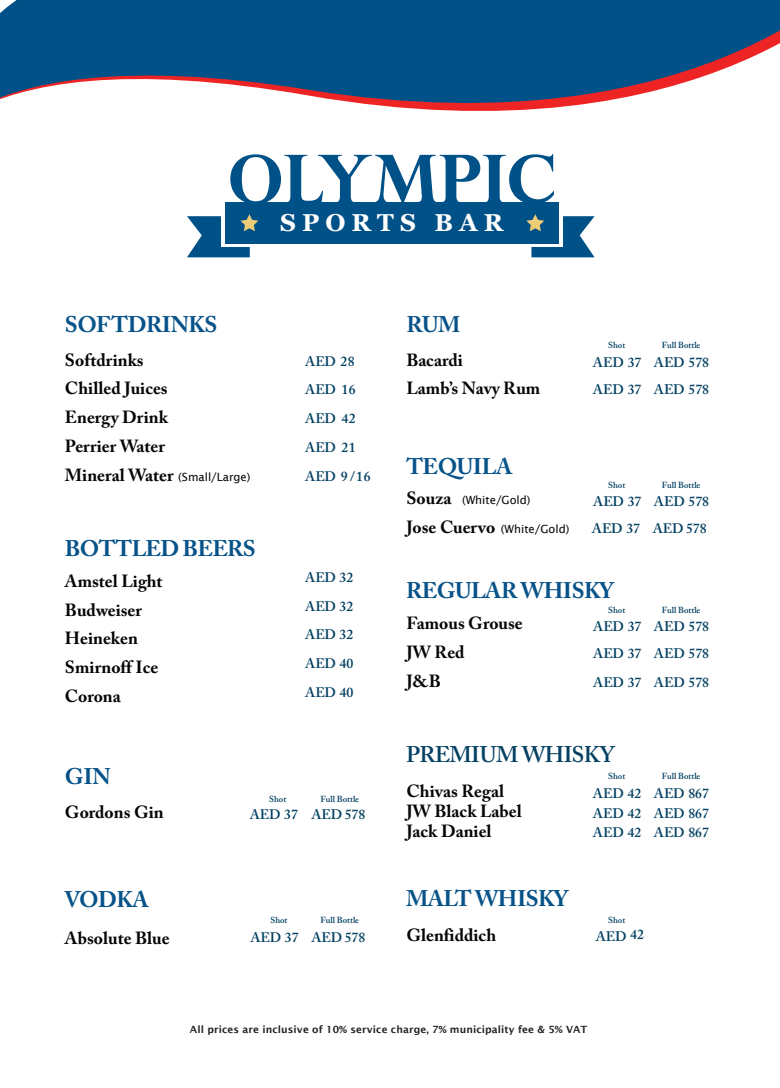
<style>
.page{position:relative;width:780px;height:1088px;background:#fff}
.page>*{position:absolute;margin:0;border:0;box-sizing:border-box;transform-origin:0 0}
.t1{font:700 67.62px "Perpetua Titling";color:#005187}
.t2{font:700 24.5px "Vani";letter-spacing:.25em;color:#fff}
.t3{font:700 22.5px "Adobe Caslon Pro";letter-spacing:-.025em;color:#075389}
.t4{font:600 22.5px "Adobe Caslon Pro";letter-spacing:-.025em;color:#034062}
.t5{font:700 17.5px/28.8px "Adobe Caslon Pro";color:#050504}
.t6{font:700 17.5px/28.8px "Adobe Caslon Pro";color:#040504}
.t7{font:600 13.75px/28.8px "Adobe Caslon Pro";color:#034062;text-align:justify}
.t8{font:11.25px "Lucida Sans";color:#050504}
.t9{font:600 10px "Lucida Sans";letter-spacing:.01em;color:#211e1e}
.t10{font:600 8.75px "Adobe Caslon Pro";color:#034062}
</style>
<div class="page">
<svg style="left:0;top:0;width:780px;height:111px;fill:#005187"></svg>
<div style="left:226px;top:203px;width:333px;height:41px;background:#005187"></div>
<svg style="left:187px;top:214px;width:71px;height:44px"></svg>
<svg style="left:526px;top:214px;width:68px;height:44px"></svg>
<h1 class="t1" style="left:228px;top:137px;width:329px">Olympic</h1>
<h2 class="t2" style="left:280px;top:208px;width:225px">SPORTS BAR</h2>
<h3 class="t3" style="left:65px;top:311px;width:154px">SOFTDRINKS</h3>
<p class="t5" style="left:65px;top:345px;width:110px">Softdrinks<br>Chilled Juices<br>Energy Drink<br>Perrier Water<br>Mineral Water</p>
<p class="t8" style="left:178px;top:470px;width:74px">(Small/Large)</p>
<h3 class="t3" style="left:65px;top:535px;width:192px">BOTTLED BEERS</h3>
<p class="t7" style="left:305px;top:346px;width:67px;text-align:left">AED 28<br>AED 16<br>AED 42<br>AED 21<br>AED 9/16</p>
<h3 class="t3" style="left:406px;top:311px;width:56px">RUM</h3>
<p class="t6" style="left:406px;top:345px;width:135px">Bacardi<br>Lamb’s Navy Rum</p>
<p class="t10" style="left:608px;top:340px;width:19px">Shot</p>
<p class="t10" style="left:662px;top:340px;width:40px">Full Bottle</p>
<p class="t7" style="left:593px;top:348px;width:118px;line-height:27.5px">AED 37 AED 578<br>AED 37 AED 578</p>
<h3 class="t3" style="left:406px;top:453px;width:107px">TEQUILA</h3>
<p class="t6" style="left:406px;top:484px;width:47px">Souza</p>
<p class="t5" style="left:406px;top:513px;width:90px">Jose Cuervo</p>
<p class="t8" style="left:462px;top:494px;width:70px">(White/Gold)</p>
<p class="t8" style="left:501px;top:523px;width:70px">(White/Gold)</p>
<p class="t10" style="left:608px;top:480px;width:19px">Shot</p>
<p class="t10" style="left:662px;top:480px;width:40px">Full Bottle</p>
<p class="t7" style="left:593px;top:486px;width:117px">AED 37 AED 578</p>
<p class="t7" style="left:591px;top:514px;width:116px">AED 37 AED 578</p>
<p class="t5" style="left:65px;top:566px;width:99px">Amstel Light<br>Budweiser<br>Heineken<br>Smirnoff Ice<br>Corona</p>
<p class="t7" style="left:305px;top:563px;width:50px">AED 32<br>AED 32<br>AED 32<br>AED 40<br>AED 40</p>
<h3 class="t3" style="left:406px;top:577px;width:209px">REGULAR WHISKY</h3>
<p class="t6" style="left:406px;top:609px;width:118px">Famous Grouse<br>JW Red<br>J&amp;B</p>
<p class="t10" style="left:608px;top:605px;width:19px">Shot</p>
<p class="t10" style="left:662px;top:605px;width:40px">Full Bottle</p>
<p class="t7" style="left:593px;top:612px;width:117px;line-height:28px">AED 37 AED 578<br>AED 37 AED 578<br>AED 37 AED 578</p>
<h3 class="t4" style="left:406px;top:741px;width:210px">PREMIUM WHISKY</h3>
<h3 class="t3" style="left:65px;top:763px;width:47px">GIN</h3>
<p class="t5" style="left:65px;top:798px;width:100px">Gordons Gin</p>
<p class="t10" style="left:269px;top:794px;width:19px">Shot</p>
<p class="t10" style="left:320px;top:794px;width:40px">Full Bottle</p>
<p class="t7" style="left:250px;top:800px;width:117px">AED 37 AED 578</p>
<p class="t6" style="left:406px;top:781px;width:117px;line-height:20px">Chivas Regal<br>JW Black Label<br>Jack Daniel</p>
<p class="t10" style="left:608px;top:771px;width:19px">Shot</p>
<p class="t10" style="left:662px;top:771px;width:40px">Full Bottle</p>
<p class="t7" style="left:593px;top:783px;width:117px;line-height:19.6px">AED 42 AED 867<br>AED 42 AED 867<br>AED 42 AED 867</p>
<h3 class="t3" style="left:65px;top:886px;width:85px">VODKA</h3>
<h3 class="t3" style="left:406px;top:885px;width:163px">MALT WHISKY</h3>
<p class="t5" style="left:65px;top:923px;width:106px">Absolute Blue</p>
<p class="t10" style="left:270px;top:915px;width:19px">Shot</p>
<p class="t10" style="left:320px;top:915px;width:40px">Full Bottle</p>
<p class="t7" style="left:250px;top:923px;width:116px">AED 37 AED 578</p>
<p class="t6" style="left:406px;top:920px;width:91px">Glenfiddich</p>
<p class="t10" style="left:608px;top:915px;width:19px">Shot</p>
<p class="t7" style="left:595px;top:921px;width:50px">AED 42</p>
<p class="t9" style="left:190px;top:1023px;width:399px">All prices are inclusive of 10% service charge, 7% municipality fee &amp; 5% VAT</p>
</div>
